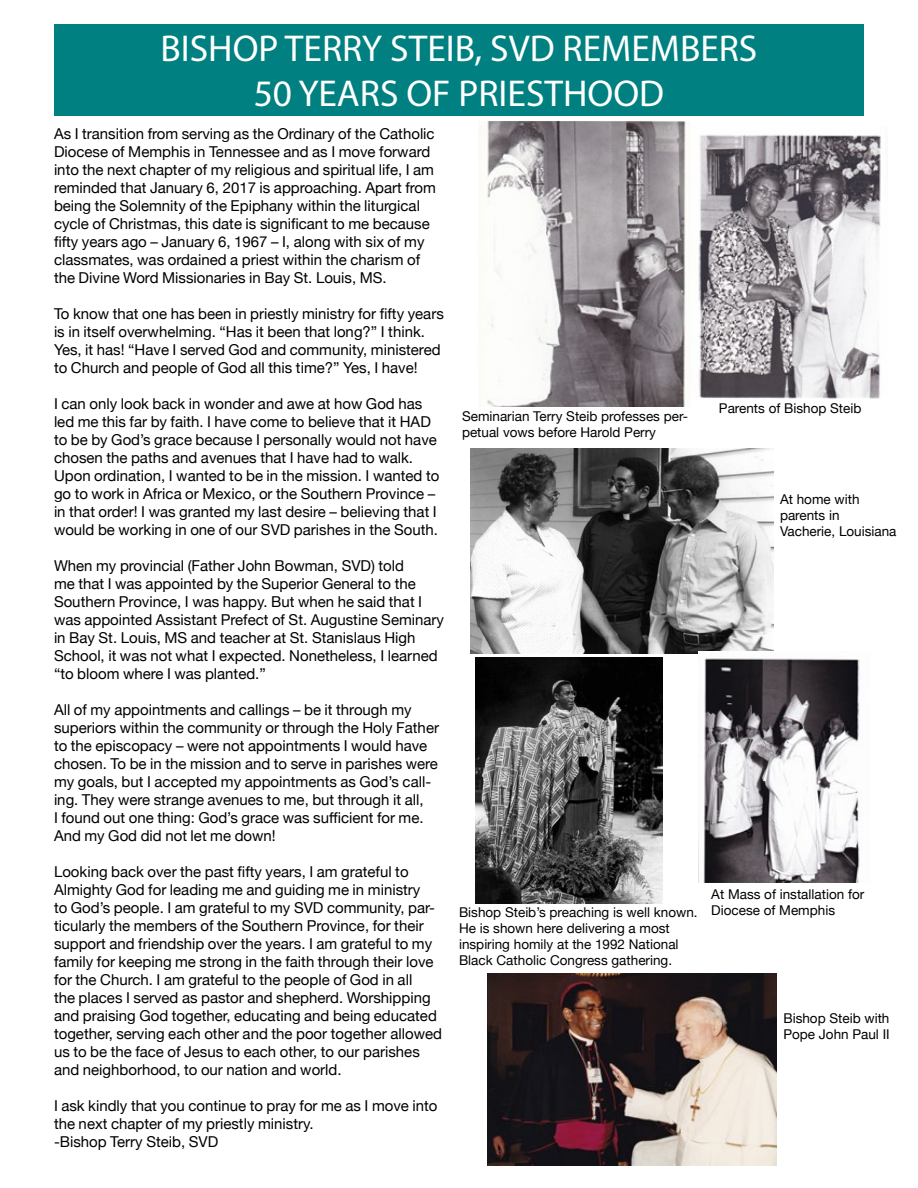
<style>
.page{position:relative;width:918px;height:1188px;background:#fff}
.page>*{position:absolute;margin:0;border:0;box-sizing:border-box;transform-origin:0 0}
.t1{font:37.5px/45px "Myriad Pro";color:#fff;text-align:center}
.t2{font:15px/18px "Helvetica Neue";color:#000}
.t3{font:13.5px/16.2px "Helvetica Neue";color:#000}
</style>
<div class="page">
<img style="left:478px;top:122px;width:208px;height:285px">
<img style="left:698px;top:134px;width:183px;height:265px">
<img style="left:487px;top:973px;width:289px;height:192px">
<img style="left:471px;top:448px;width:303px;height:205px">
<img style="left:475px;top:658px;width:187px;height:246px">
<img style="left:699px;top:652px;width:161px;height:230px">
<div style="left:54px;top:24px;width:810px;height:92px;background:#008080"></div>
<h1 class="t1" style="left:161px;top:26px;width:598px">BISHOP TERRY STEIB, SVD REMEMBERS<br>50 YEARS OF PRIESTHOOD</h1>
<p class="t2" style="left:54px;top:126px;width:384px">As I transition from serving as the Ordinary of the Catholic Diocese of Memphis in Tennessee and as I move forward into the next chapter of my religious and spiritual life, I am reminded that January 6, 2017 is approaching. Apart from being the Solemnity of the Epiphany within the liturgical cycle of Christmas, this date is significant to me because fifty years ago – January 6, 1967 – I, along with six of my classmates, was ordained a priest within the charism of the Divine Word Missionaries in Bay St. Louis, MS.</p>
<p class="t2" style="left:54px;top:306px;width:391px">To know that one has been in priestly ministry for fifty years is in itself overwhelming. “Has it been that long?” I think.<br>Yes, it has! “Have I served God and community, ministered to Church and people of God all this time?” Yes, I have!</p>
<p class="t2" style="left:54px;top:396px;width:387px">I can only look back in wonder and awe at how God has led me this far by faith. I have come to believe that it HAD to be by God’s grace because I personally would not have chosen the paths and avenues that I have had to walk.<br>Upon ordination, I wanted to be in the mission. I wanted to go to work in Africa or Mexico, or the Southern Province – in that order! I was granted my last desire – believing that I would be working in one of our SVD parishes in the South.</p>
<p class="t2" style="left:54px;top:558px;width:392px">When my provincial (Father John Bowman, SVD) told<br>me that I was appointed by the Superior General to the Southern Province, I was happy. But when he said that I was appointed Assistant Prefect of St. Augustine Seminary in Bay St. Louis, MS and teacher at St. Stanislaus High School, it was not what I expected. Nonetheless, I learned “to bloom where I was planted.”</p>
<p class="t2" style="left:54px;top:702px;width:387px">All of my appointments and callings – be it through my superiors within the community or through the Holy Father to the episcopacy – were not appointments I would have chosen. To be in the mission and to serve in parishes were my goals, but I accepted my appointments as God’s call&shy;ing. They were strange avenues to me, but through it all,<br>I found out one thing: God’s grace was sufficient for me.<br>And my God did not let me down!</p>
<p class="t2" style="left:54px;top:864px;width:390px">Looking back over the past fifty years, I am grateful to Almighty God for leading me and guiding me in ministry<br>to God’s people. I am grateful to my SVD community, par&shy;ticularly the members of the Southern Province, for their support and friendship over the years. I am grateful to my family for keeping me strong in the faith through their love for the Church. I am grateful to the people of God in all<br>the places I served as pastor and shepherd. Worshipping and praising God together, educating and being educated together, serving each other and the poor together allowed us to be the face of Jesus to each other, to our parishes and neighborhood, to our nation and world.</p>
<p class="t2" style="left:54px;top:1098px;width:385px">I ask kindly that you continue to pray for me as I move into the next chapter of my priestly ministry.<br>-Bishop Terry Steib, SVD</p>
<p class="t3" style="left:462px;top:409px;width:228px">Seminarian Terry Steib professes per&shy;petual vows before Harold Perry</p>
<p class="t3" style="left:719px;top:401px;width:144px">Parents of Bishop Steib</p>
<p class="t3" style="left:780px;top:491px;width:118px">At home with parents in<br>Vacherie, Louisiana</p>
<p class="t3" style="left:459px;top:886px;width:407px;line-height:18px;text-indent:252px">At Mass of installation for<br>Bishop Steib’s preaching is well known. Diocese of Memphis</p>
<p class="t3" style="left:459px;top:921px;width:221px">He is shown here delivering a most inspiring homily at the 1992 National<br>Black Catholic Congress gathering.</p>
<p class="t3" style="left:783px;top:1011px;width:108px">Bishop Steib with<br>Pope John Paul II</p>
</div>
